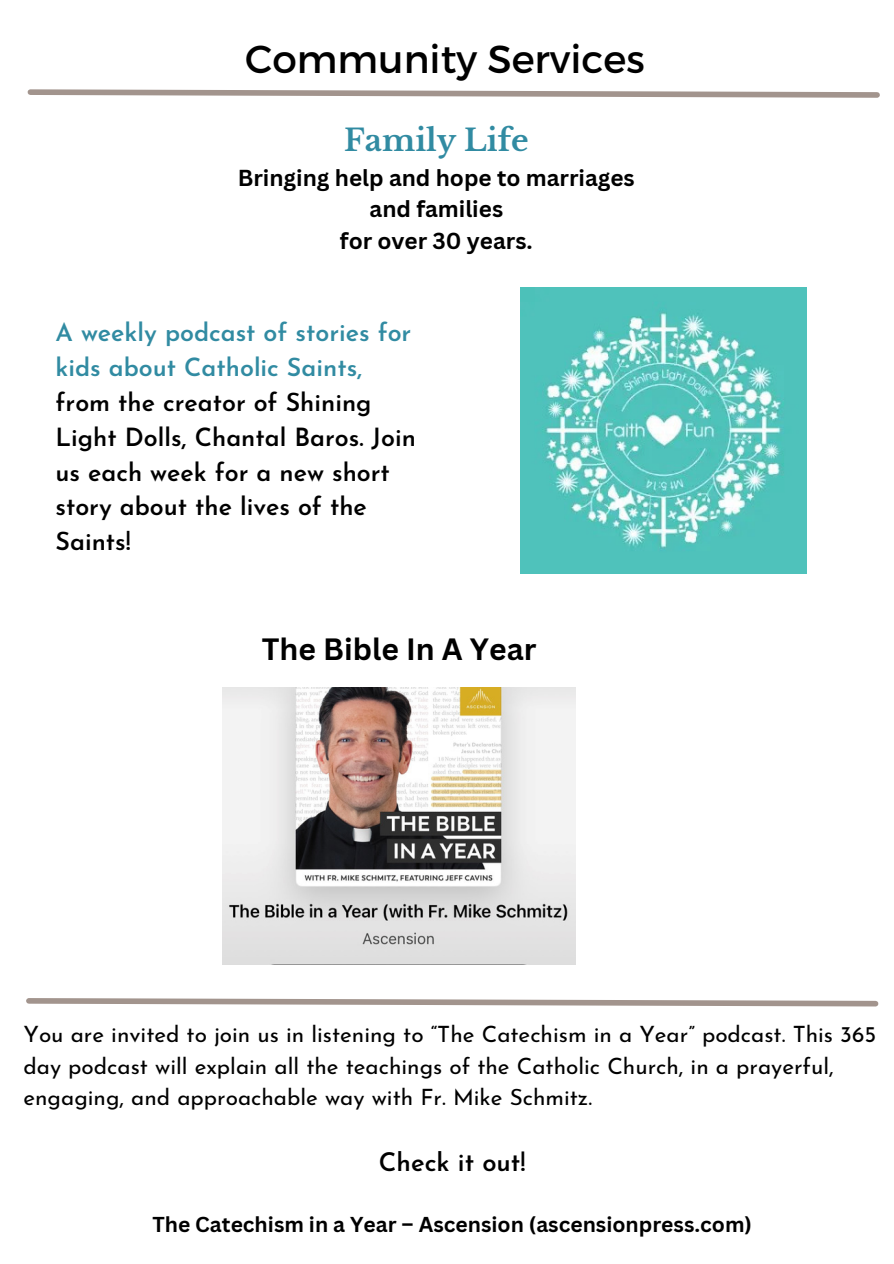
<style>
.page{position:relative;width:894px;height:1264px;background:#fff}
.page>*{position:absolute;margin:0;border:0;box-sizing:border-box;transform-origin:0 0}
.t1{font:39px "Montserrat";color:#000}
.t2{font:700 30px "Canva Sans";color:#000}
.t3{font:700 30px "Libre Baskerville";color:#318ba2}
.t4{font:600 25.5px "Josefin Sans";color:#000}
.t5{font:600 25.05px/34.8px "Josefin Sans";color:#000}
.t6{font:600 25.05px/34.8px "Josefin Sans";color:#318ba2}
.t7{font:22.5px/31.5px "Josefin Sans";color:#000}
.t8{font:700 22.5px/31.5px "Canva Sans";color:#000;text-align:center}
.t9{font:700 21px "Canva Sans";color:#000}
</style>
<div class="page">
<svg style="left:27px;top:89px;width:853px;height:9px"></svg>
<img style="left:222px;top:687px;width:353px;height:277px">
<img style="left:521px;top:287px;width:285px;height:286px">
<svg style="left:26px;top:998px;width:853px;height:9px"></svg>
<h1 class="t1" style="left:245px;top:34px;width:401px">Community Services</h1>
<h2 class="t3" style="left:344px;top:122px;width:186px">Family Life</h2>
<p class="t8" style="left:238px;top:161px;width:398px">Bringing help and hope to marriages and families<br>for over 30 years.</p>
<p class="t6" style="left:55px;top:317px;width:357px">A weekly podcast of stories for kids about Catholic Saints,</p>
<p class="t5" style="left:55px;top:387px;width:362px">from the creator of Shining<br>Light Dolls, Chantal Baros. Join us each week for a new short story about the lives of the<br>Saints!</p>
<h2 class="t2" style="left:262px;top:628px;width:276px">The Bible In A Year</h2>
<p class="t7" style="left:23px;top:1020px;width:853px">You are invited to join us in listening to “The Catechism in a Year” podcast. This 365 day podcast will explain all the teachings of the Catholic Church, in a prayerful, engaging, and approachable way with Fr. Mike Schmitz.</p>
<p class="t4" style="left:379px;top:1151px;width:148px">Check it out!</p>
<p class="t9" style="left:152px;top:1209px;width:601px">The Catechism in a Year – Ascension (ascensionpress.com)</p>
</div>
